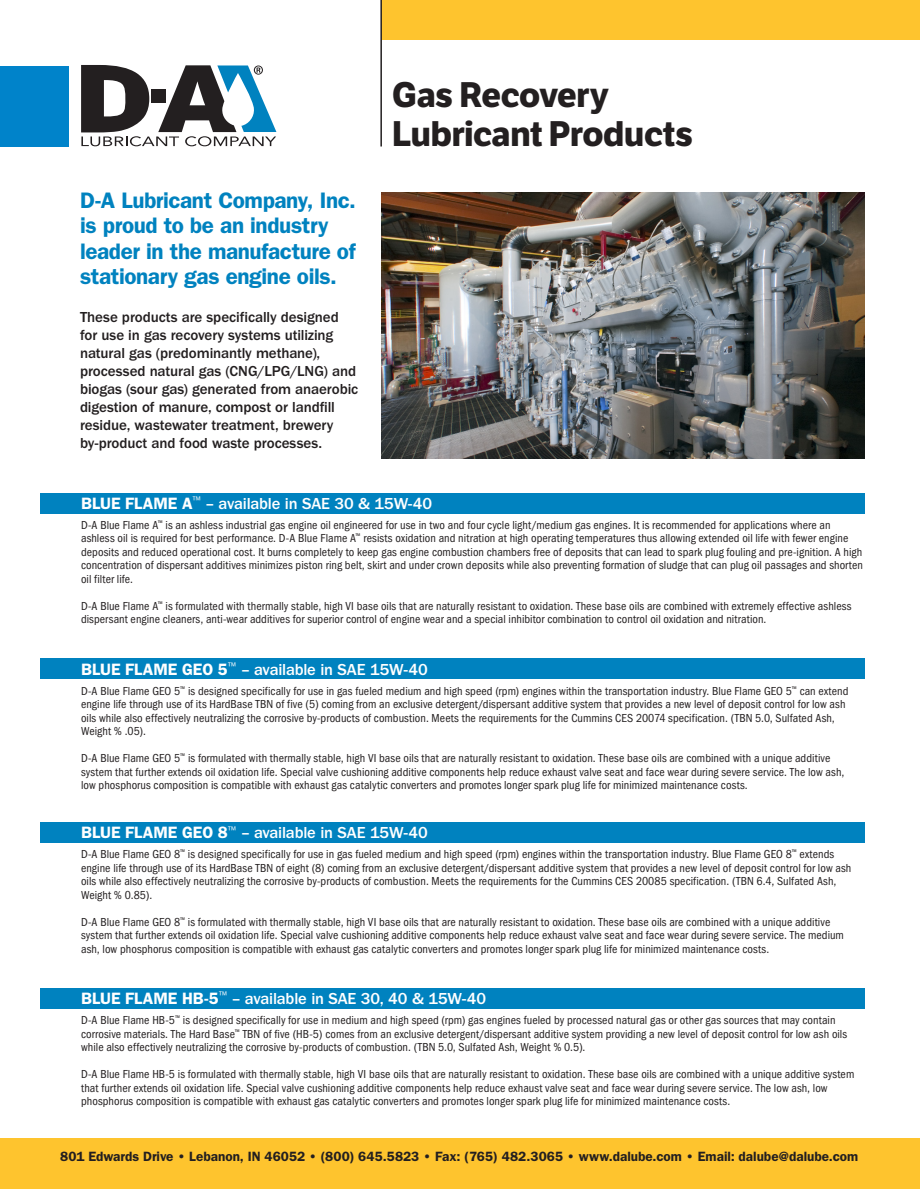
<style>
.page{position:relative;width:920px;height:1189px;background:#fff}
.page>*{position:absolute;margin:0;border:0;box-sizing:border-box;transform-origin:0 0}
.t1{font:700 34.5px/39px "LFT Etica";letter-spacing:-.01em;color:#231f20}
.t2{font:600 22.5px/25.5px "ITC Franklin Gothic Std";letter-spacing:-.015em;color:#0082bf}
.t3{font:500 16.5px "ITC Franklin Gothic Std";letter-spacing:-.01em;color:#fff}
.t4{font:500 15px/18px "ITC Franklin Gothic Std";letter-spacing:-.005em;color:#231f20}
.t5{font:600 13.5px "ITC Franklin Gothic Std";color:#231f20}
.t6{font:condensed 12px/13.5px "ITC Franklin Gothic Std";letter-spacing:.005em;color:#231f20}
.s1{font-weight:600}
</style>
<div class="page">
<div style="left:0;top:66px;width:69px;height:80px;background:#0083ca"></div>
<svg style="left:81px;top:65px;width:195px;height:81px"></svg>
<div style="left:381px;top:0;width:538px;height:39px;background:#fec42e"></div>
<hr style="left:380px;top:0;width:2px;height:146px;background:#231f20">
<div style="left:0;top:1137px;width:919px;height:51px;background:#fec42e"></div>
<img style="left:382px;top:192px;width:482px;height:267px">
<div style="left:41px;top:493px;width:823px;height:20px;background:#0082bf"></div>
<div style="left:41px;top:658px;width:823px;height:20px;background:#0082bf"></div>
<div style="left:41px;top:822px;width:823px;height:20px;background:#0082bf"></div>
<div style="left:41px;top:987px;width:823px;height:21px;background:#0082bf"></div>
<h2 class="t2" style="left:80px;top:187px;width:277px">D-A Lubricant Company, Inc. is proud to be an industry leader in the manufacture of stationary gas engine oils.</h2>
<p class="t4" style="left:80px;top:308px;width:280px">These products are specifically designed for use in gas recovery systems utilizing natural gas (predominantly methane), processed natural gas (CNG/LPG/LNG) and biogas (sour gas) generated from anaerobic digestion of manure, compost or landfill residue, wastewater treatment, brewery by-product and food waste processes.</p>
<h1 class="t1" style="left:392px;top:76px;width:302px">Gas Recovery<br>Lubricant Products</h1>
<h3 class="t3" style="left:81px;top:493px;width:352px"><span class="s1">BLUE FLAME A</span><sup>™</sup> – available in SAE 30 &amp; 15W-40</h3>
<p class="t6" style="left:81px;top:518px;width:783px">D-A Blue Flame A<sup>™</sup> is an ashless industrial gas engine oil engineered for use in two and four cycle light/medium gas engines. It is recommended for applications where an ashless oil is required for best performance. D-A Blue Flame A<sup>™</sup> resists oxidation and nitration at high operating temperatures thus allowing extended oil life with fewer engine deposits and reduced operational cost. It burns completely to keep gas engine combustion chambers free of deposits that can lead to spark plug fouling and pre-ignition. A high concentration of dispersant additives minimizes piston ring belt, skirt and under crown deposits while also preventing formation of sludge that can plug oil passages and shorten oil filter life.</p>
<p class="t6" style="left:81px;top:599px;width:772px">D-A Blue Flame A<sup>™</sup> is formulated with thermally stable, high VI base oils that are naturally resistant to oxidation. These base oils are combined with extremely effective ashless dispersant engine cleaners, anti-wear additives for superior control of engine wear and a special inhibitor combination to control oil oxidation and nitration.</p>
<h3 class="t3" style="left:81px;top:659px;width:348px"><span class="s1">BLUE FLAME GEO 5</span><sup>™</sup> – available in SAE 15W-40</h3>
<p class="t6" style="left:81px;top:684px;width:768px">D-A Blue Flame GEO 5<sup>™</sup> is designed specifically for use in gas fueled medium and high speed (rpm) engines within the transportation industry. Blue Flame GEO 5<sup>™</sup> can extend engine life through use of its HardBase TBN of five (5) coming from an exclusive detergent/dispersant additive system that provides a new level of deposit control for low ash oils while also effectively neutralizing the corrosive by-products of combustion. Meets the requirements for the Cummins CES 20074 specification. (TBN 5.0, Sulfated Ash, Weight % .05).</p>
<p class="t6" style="left:81px;top:751px;width:764px">D-A Blue Flame GEO 5<sup>™</sup> is formulated with thermally stable, high VI base oils that are naturally resistant to oxidation. These base oils are combined with a unique additive system that further extends oil oxidation life. Special valve cushioning additive components help reduce exhaust valve seat and face wear during severe service. The low ash, low phosphorus composition is compatible with exhaust gas catalytic converters and promotes longer spark plug life for minimized maintenance costs.</p>
<h3 class="t3" style="left:81px;top:823px;width:348px"><span class="s1">BLUE FLAME GEO 8</span><sup>™</sup> – available in SAE 15W-40</h3>
<p class="t6" style="left:81px;top:847px;width:771px">D-A Blue Flame GEO 8<sup>™</sup> is designed specifically for use in gas fueled medium and high speed (rpm) engines within the transportation industry. Blue Flame GEO 8<sup>™</sup> extends engine life through use of its HardBase TBN of eight (8) coming from an exclusive detergent/dispersant additive system that provides a new level of deposit control for low ash oils while also effectively neutralizing the corrosive by-products of combustion. Meets the requirements for the Cummins CES 20085 specification. (TBN 6.4, Sulfated Ash, Weight % 0.85).</p>
<p class="t6" style="left:81px;top:915px;width:764px">D-A Blue Flame GEO 8<sup>™</sup> is formulated with thermally stable, high VI base oils that are naturally resistant to oxidation. These base oils are combined with a unique additive system that further extends oil oxidation life. Special valve cushioning additive components help reduce exhaust valve seat and face wear during severe service. The medium ash, low phosphorus composition is compatible with exhaust gas catalytic converters and promotes longer spark plug life for minimized maintenance costs.</p>
<h3 class="t3" style="left:81px;top:989px;width:406px"><span class="s1">BLUE FLAME HB-5</span><sup>™</sup> – available in SAE 30, 40 &amp; 15W-40</h3>
<p class="t6" style="left:81px;top:1013px;width:767px">D-A Blue Flame HB-5<sup>™</sup> is designed specifically for use in medium and high speed (rpm) gas engines fueled by processed natural gas or other gas sources that may contain corrosive materials. The Hard Base<sup>™</sup> TBN of five (HB-5) comes from an exclusive detergent/dispersant additive system providing a new level of deposit control for low ash oils while also effectively neutralizing the corrosive by-products of combustion. (TBN 5.0, Sulfated Ash, Weight % 0.5).</p>
<p class="t6" style="left:81px;top:1067px;width:774px">D-A Blue Flame HB-5 is formulated with thermally stable, high VI base oils that are naturally resistant to oxidation. These base oils are combined with a unique additive system that further extends oil oxidation life. Special valve cushioning additive components help reduce exhaust valve seat and face wear during severe service. The low ash, low phosphorus composition is compatible with exhaust gas catalytic converters and promotes longer spark plug life for minimized maintenance costs.</p>
<p class="t5" style="left:60px;top:1148px;width:799px">801 Edwards Drive • Lebanon, IN 46052 • (800) 645.5823 • Fax: (765) 482.3065 • www.dalube.com • Email: dalube@dalube.com</p>
</div>
